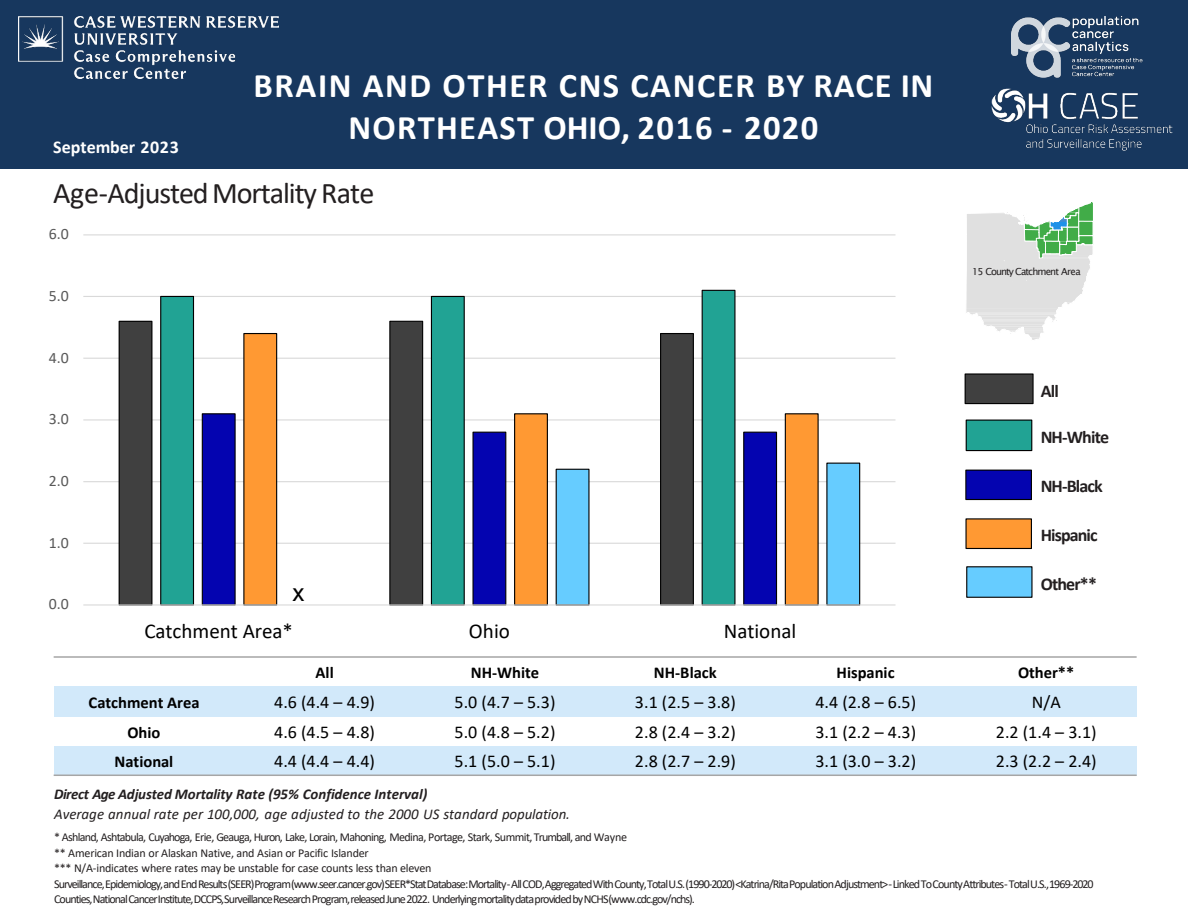
<style>
.page{position:relative;width:1188px;height:918px;background:#fff}
.page>*{position:absolute;margin:0;border:0;box-sizing:border-box;transform-origin:0 0}
.t1{font:700 34.5px/41.4px "Calibri";letter-spacing:.045em;color:#fff;text-align:center}
.t2{font:30px "Calibri";letter-spacing:-.035em;color:#231f20}
.t3{font:24px "Arial";color:#000}
.t4{font:21px "Calibri";color:#000}
.t5{font:18px "Calibri";color:#000}
.t6{font:700 18px "Calibri";letter-spacing:-.045em;color:#231f20}
.t7{font:700 18px "Calibri";letter-spacing:.005em;color:#fff}
.t8{font:700 16.5px "Calibri";color:#000}
.t9{font:15.9px "Calibri";color:#595959}
.t10{font:italic 15px "Calibri";color:#231f20}
.t11{font:italic 700 15px "Calibri";letter-spacing:-.01em;color:#231f20}
.t12{font:12px/14.4px "Calibri";letter-spacing:-.075em;color:#231f20}
.t13{font:12px "Calibri";letter-spacing:-.02em;color:#231f20}
.t14{font:9.75px "Lucida Sans Unicode";letter-spacing:-.095em;color:#231f20}
</style>
<div class="page">
<div style="left:0;top:0;width:1188px;height:168px;background:#17375e"></div>
<div style="left:54px;top:686px;width:180px;height:31px;background:#d2e9fa"></div>
<div style="left:234px;top:686px;width:181px;height:31px;background:#d2e9fa"></div>
<div style="left:415px;top:686px;width:180px;height:31px;background:#d2e9fa"></div>
<div style="left:595px;top:686px;width:181px;height:31px;background:#d2e9fa"></div>
<div style="left:776px;top:686px;width:180px;height:31px;background:#d2e9fa"></div>
<div style="left:956px;top:686px;width:181px;height:31px;background:#d2e9fa"></div>
<div style="left:54px;top:746px;width:180px;height:29px;background:#d2e9fa"></div>
<div style="left:234px;top:746px;width:181px;height:29px;background:#d2e9fa"></div>
<div style="left:415px;top:746px;width:180px;height:29px;background:#d2e9fa"></div>
<div style="left:595px;top:746px;width:181px;height:29px;background:#d2e9fa"></div>
<div style="left:776px;top:746px;width:180px;height:29px;background:#d2e9fa"></div>
<div style="left:956px;top:746px;width:181px;height:29px;background:#d2e9fa"></div>
<hr style="left:54px;top:656px;width:1083px;height:2px;background:#a6a6a6">
<hr style="left:54px;top:775px;width:1083px;height:1px;background:#a6a6a6">
<svg style="left:966px;top:202px;width:127px;height:138px"></svg>
<img style="left:1012px;top:16px;width:131px;height:61px">
<img style="left:991px;top:77px;width:182px;height:74px">
<img style="left:19px;top:16px;width:260px;height:62px">
<hr style="left:83px;top:543px;width:813px;height:1px;background:#d9d9d9">
<hr style="left:83px;top:481px;width:813px;height:1px;background:#d9d9d9">
<hr style="left:83px;top:419px;width:813px;height:2px;background:#d9d9d9">
<hr style="left:83px;top:358px;width:813px;height:1px;background:#d9d9d9">
<hr style="left:83px;top:296px;width:813px;height:1px;background:#d9d9d9">
<hr style="left:83px;top:234px;width:813px;height:1px;background:#d9d9d9">
<div style="left:119px;top:321px;width:33px;height:284px;background:#404040"></div>
<div style="left:119px;top:321px;width:33px;height:285px;border:1px solid #000"></div>
<svg style="left:160px;top:289px;width:576px;height:315px"></svg>
<svg style="left:201px;top:413px;width:42px;height:191px;background:#3434b7"></svg>
<svg style="left:243px;top:332px;width:576px;height:272px"></svg>
<svg style="left:555px;top:462px;width:306px;height:142px"></svg>
<hr style="left:83px;top:604px;width:813px;height:2px;background:#d9d9d9">
<div style="left:967px;top:375px;width:65px;height:27px;background:#404040"></div>
<div style="left:965px;top:373px;width:69px;height:31px;border:1px solid #000"></div>
<div style="left:968px;top:422px;width:62px;height:27px;background:#21a394"></div>
<div style="left:966px;top:420px;width:66px;height:31px;border:1px solid #000"></div>
<div style="left:967px;top:472px;width:63px;height:26px;background:#0404b0"></div>
<div style="left:965px;top:470px;width:67px;height:30px;border:1px solid #000"></div>
<div style="left:967px;top:520px;width:63px;height:27px;background:#f93"></div>
<div style="left:965px;top:518px;width:67px;height:31px;border:1px solid #000"></div>
<div style="left:968px;top:568px;width:63px;height:28px;background:#6cf"></div>
<div style="left:966px;top:566px;width:67px;height:32px;border:1px solid #000"></div>
<p class="t7" style="left:53px;top:135px;width:127px">September 2023</p>
<h2 class="t1" style="left:253px;top:65px;width:681px">BRAIN AND OTHER CNS CANCER BY RACE IN<br>NORTHEAST OHIO, 2016 - 2020</h2>
<p class="t2" style="left:53px;top:173px;width:323px">Age-AdjustedMortality Rate</p>
<h3 class="t9" style="left:49px;top:223px;width:21px">6.0</h3>
<h3 class="t9" style="left:49px;top:285px;width:21px">5.0</h3>
<h3 class="t9" style="left:49px;top:346px;width:21px">4.0</h3>
<h3 class="t9" style="left:49px;top:408px;width:21px">3.0</h3>
<h3 class="t9" style="left:49px;top:470px;width:21px">2.0</h3>
<h3 class="t9" style="left:49px;top:531px;width:21px">1.0</h3>
<h3 class="t9" style="left:49px;top:593px;width:21px">0.0</h3>
<p class="t3" style="left:293px;top:576px;width:13px">x</p>
<h3 class="t4" style="left:144px;top:617px;width:150px">Catchment Area*</h3>
<h3 class="t4" style="left:469px;top:617px;width:42px">Ohio</h3>
<h3 class="t4" style="left:724px;top:617px;width:74px">National</h3>
<p class="t14" style="left:972px;top:264px;width:110px">15 County Catchment Area</p>
<p class="t6" style="left:1041px;top:378px;width:20px">All</p>
<p class="t6" style="left:1041px;top:425px;width:70px">NH-White</p>
<p class="t6" style="left:1041px;top:474px;width:64px">NH-Black</p>
<p class="t6" style="left:1041px;top:523px;width:59px">Hispanic</p>
<p class="t6" style="left:1041px;top:572px;width:58px">Other**</p>
<p class="t8" style="left:315px;top:661px;width:20px">All</p>
<p class="t8" style="left:471px;top:661px;width:70px">NH-White</p>
<p class="t8" style="left:654px;top:661px;width:65px">NH-Black</p>
<p class="t8" style="left:837px;top:661px;width:60px">Hispanic</p>
<p class="t8" style="left:1018px;top:661px;width:58px">Other**</p>
<p class="t8" style="left:89px;top:691px;width:112px">Catchment Area</p>
<p class="t5" style="left:274px;top:690px;width:102px">4.6 (4.4 – 4.9)</p>
<p class="t5" style="left:455px;top:690px;width:102px">5.0 (4.7 – 5.3)</p>
<p class="t5" style="left:635px;top:690px;width:102px">3.1 (2.5 – 3.8)</p>
<p class="t5" style="left:815px;top:690px;width:102px">4.4 (2.8 – 6.5)</p>
<p class="t5" style="left:1032px;top:690px;width:31px">N/A</p>
<p class="t8" style="left:128px;top:720px;width:35px">Ohio</p>
<p class="t5" style="left:274px;top:720px;width:102px">4.6 (4.5 – 4.8)</p>
<p class="t5" style="left:455px;top:720px;width:102px">5.0 (4.8 – 5.2)</p>
<p class="t5" style="left:635px;top:720px;width:102px">2.8 (2.4 – 3.2)</p>
<p class="t5" style="left:815px;top:720px;width:102px">3.1 (2.2 – 4.3)</p>
<p class="t5" style="left:996px;top:720px;width:102px">2.2 (1.4 – 3.1)</p>
<p class="t8" style="left:115px;top:750px;width:60px">National</p>
<p class="t5" style="left:274px;top:749px;width:102px">4.4 (4.4 – 4.4)</p>
<p class="t5" style="left:455px;top:749px;width:102px">5.1 (5.0 – 5.1)</p>
<p class="t5" style="left:635px;top:749px;width:102px">2.8 (2.7 – 2.9)</p>
<p class="t5" style="left:815px;top:749px;width:102px">3.1 (3.0 – 3.2)</p>
<p class="t5" style="left:996px;top:749px;width:102px">2.3 (2.2 – 2.4)</p>
<p class="t11" style="left:54px;top:784px;width:375px">Direct Age Adjusted Mortality Rate (95% Confidence Interval)</p>
<p class="t10" style="left:54px;top:803px;width:518px">Average annual rate per 100,000, age adjusted to the 2000 US standard population.</p>
<p class="t12" style="left:54px;top:829px;width:575px">* Ashland, Ashtabula, Cuyahoga, Erie, Geauga, Huron, Lake, Lorain, Mahoning, Medina, Portage, Stark, Summit, Trumball, and Wayne</p>
<p class="t13" style="left:54px;top:844px;width:316px">** American Indian or Alaskan Native, and Asian or Pacific Islander</p>
<p class="t13" style="left:54px;top:860px;width:379px">*** N/A-indicates where rates may be unstable for case counts less than eleven</p>
<p class="t12" style="left:54px;top:877px;width:1041px">Surveillance, Epidemiology, and End Results (SEER) Program (www.seer.cancer.gov) SEER*Stat Database: Mortality -All COD, Aggregated With County, Total U.S. (1990-2020) &lt;Katrina/Rita Population Adjustment&gt; -Linked To County Attributes -Total U.S., 1969-2020<br>Counties, National Cancer Institute, DCCPS, Surveillance Research Program, released June 2022. Underlying mortality data provided by NCHS (www.cdc.gov/nchs).</p>
</div>
